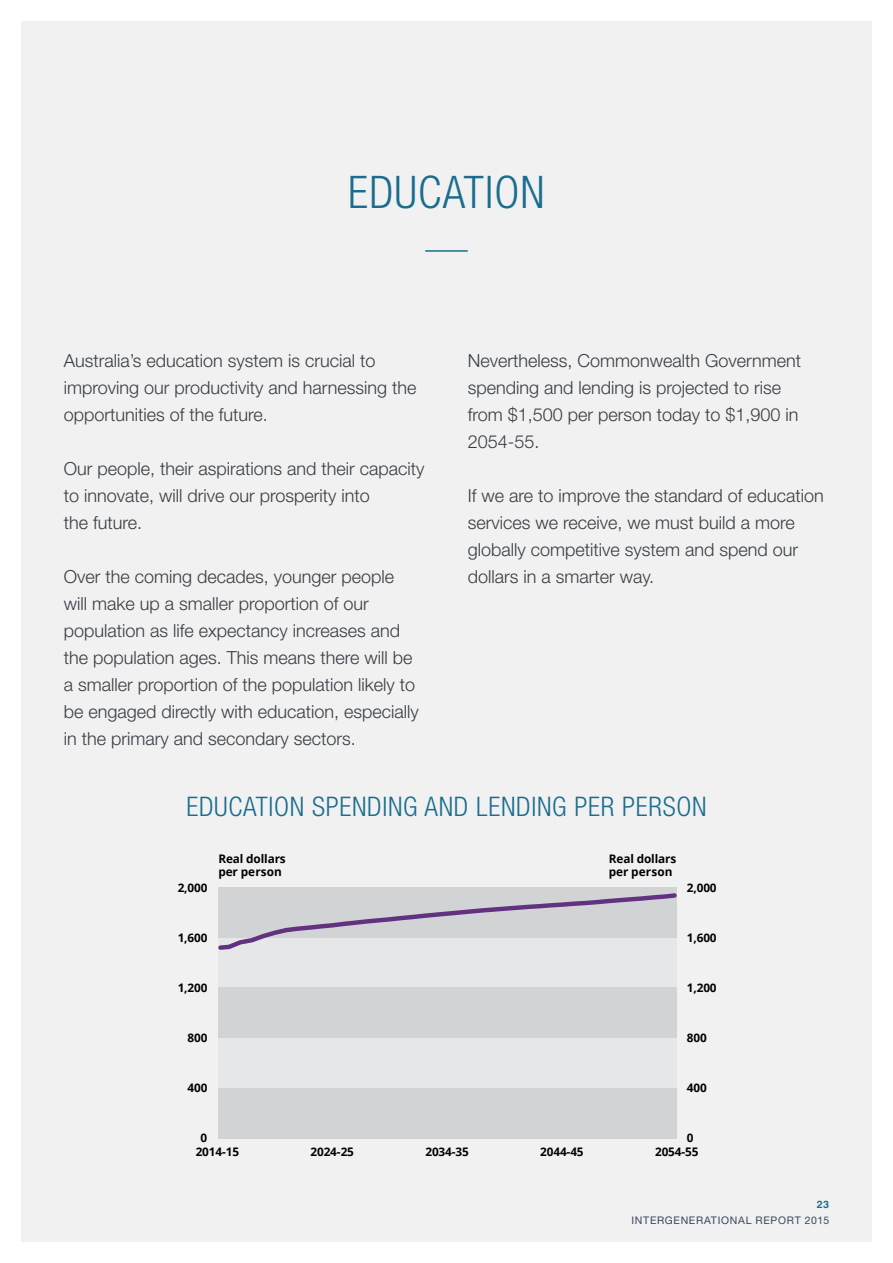
<style>
.page{position:relative;width:893px;height:1263px;background:#fff}
.page>*{position:absolute;margin:0;border:0;box-sizing:border-box;transform-origin:0 0}
.t1{font:300 condensed 45px "Helvetica Neue";letter-spacing:.025em;color:#1a6d8d}
.diagram_heading{font:300 condensed 27px "Helvetica Neue";letter-spacing:.025em;color:#1a6d8d}
.body{font:300 18px/27px "Helvetica Neue";color:#373d42}
.t2{font:700 11.85px/13.2px "Open Sans";letter-spacing:-.015em;color:#010101}
.t3{font:10.5px "Helvetica Neue";letter-spacing:.065em;color:#38465d}
.t4{font:700 10.5px "Swiss 721 BT";color:#1a6d8d}
</style>
<div class="page">
<div style="left:21px;top:21px;width:851px;height:1221px;background:#f1f1f2"></div>
<hr style="left:425px;top:250px;width:43px;height:2px;background:#1a6d8d">
<div style="left:218px;top:888px;width:459px;height:250px;background:#e6e7e8"></div>
<div style="left:218px;top:1088px;width:459px;height:50px;background:#d1d3d4"></div>
<div style="left:218px;top:988px;width:459px;height:50px;background:#d1d3d4"></div>
<div style="left:218px;top:888px;width:459px;height:50px;background:#d1d3d4"></div>
<svg style="left:218px;top:893px;width:459px;height:57px"></svg>
<h1 class="t1" style="left:348px;top:166px;width:198px">EDUCATION</h1>
<p class="body" style="left:64px;top:346px;width:354px">Australia’s education system is crucial to improving our productivity and harnessing the opportunities of the future.</p>
<p class="body" style="left:64px;top:454px;width:362px">Our people, their aspirations and their capacity to innovate, will drive our prosperity into<br>the future.</p>
<p class="body" style="left:64px;top:562px;width:357px">Over the coming decades, younger people will make up a smaller proportion of our population as life expectancy increases and the population ages. This means there will be a smaller proportion of the population likely to be engaged directly with education, especially in the primary and secondary sectors.</p>
<p class="body" style="left:468px;top:346px;width:335px">Nevertheless, Commonwealth Government spending and lending is projected to rise from $1,500 per person today to $1,900 in 2054‑55.</p>
<p class="body" style="left:468px;top:481px;width:358px">If we are to improve the standard of education services we receive, we must build a more globally competitive system and spend our dollars in a smarter way.</p>
<p class="diagram_heading" style="left:186px;top:791px;width:522px">EDUCATION SPENDING AND LENDING PER PERSON</p>
<p class="t2" style="left:178px;top:881px;width:31px">2,000</p>
<p class="t2" style="left:218px;top:852px;width:69px">Real dollars per person</p>
<p class="t2" style="left:609px;top:852px;width:69px">Real dollars per person</p>
<p class="t2" style="left:687px;top:881px;width:31px">2,000</p>
<p class="t2" style="left:178px;top:931px;width:31px">1,600</p>
<p class="t2" style="left:687px;top:931px;width:31px">1,600</p>
<p class="t2" style="left:178px;top:981px;width:31px">1,200</p>
<p class="t2" style="left:687px;top:981px;width:31px">1,200</p>
<p class="t2" style="left:188px;top:1031px;width:21px">800</p>
<p class="t2" style="left:687px;top:1031px;width:21px">800</p>
<p class="t2" style="left:188px;top:1081px;width:21px">400</p>
<p class="t2" style="left:687px;top:1081px;width:21px">400</p>
<p class="t2" style="left:201px;top:1131px;width:8px">0</p>
<p class="t2" style="left:687px;top:1131px;width:8px">0</p>
<p class="t2" style="left:196px;top:1145px;width:45px">2014-15</p>
<p class="t2" style="left:311px;top:1145px;width:45px">2024-25</p>
<p class="t2" style="left:425px;top:1145px;width:45px">2034-35</p>
<p class="t2" style="left:540px;top:1145px;width:45px">2044-45</p>
<p class="t2" style="left:655px;top:1145px;width:45px">2054-55</p>
<p class="t4" style="left:817px;top:1197px;width:14px">23</p>
<p class="t3" style="left:631px;top:1214px;width:199px">INTERGENERATIONAL REPORT 2015</p>
<p class="t2" style="left:608px;top:1207px;width:69px">Real dollars</p>
</div>
